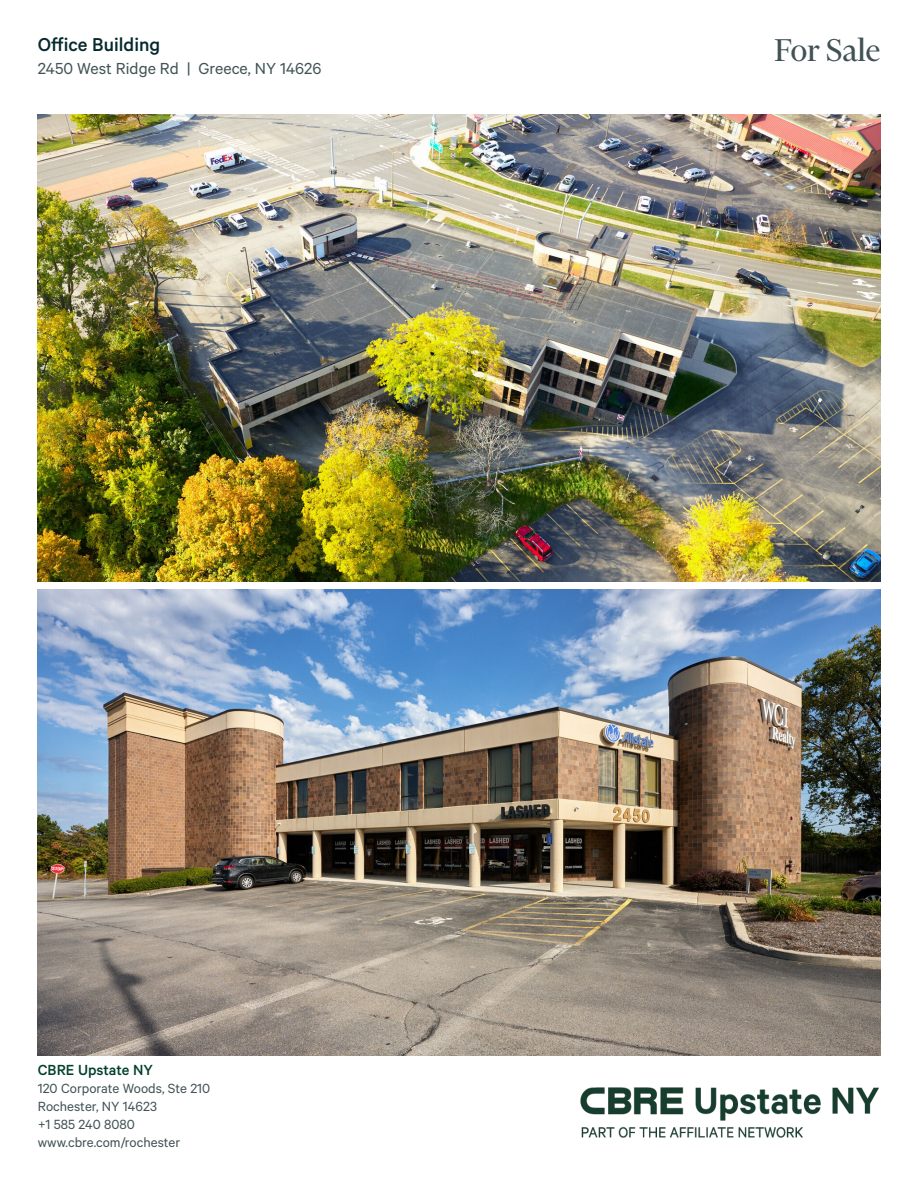
<style>
.page{position:relative;width:918px;height:1188px;background:#fff}
.page>*{position:absolute;margin:0;border:0;box-sizing:border-box;transform-origin:0 0}
.t1{font:36px "Financier Display";color:#415255}
.t2{font:500 21px "Calibre";color:#05292c}
.t3{font:18px "Calibre";color:#415255}
.Broker_Name{font:500 16.5px "Calibre";color:#023f2c}
.Contact_Info{font:15px "Calibre";color:#415255}
</style>
<div class="page">
<img style="left:580px;top:1087px;width:299px;height:51px">
<img style="left:38px;top:114px;width:842px;height:467px">
<img style="left:38px;top:589px;width:842px;height:467px">
<p class="t2" style="left:38px;top:33px;width:124px">Office Building</p>
<p class="t3" style="left:38px;top:58px;width:285px">2450 West Ridge Rd | Greece, NY 14626</p>
<p class="Broker_Name" style="left:38px;top:1060px;width:117px">CBRE Upstate NY</p>
<p class="Contact_Info" style="left:38px;top:1079px;width:174px">120 Corporate Woods, Ste 210</p>
<p class="Contact_Info" style="left:38px;top:1097px;width:121px">Rochester, NY 14623</p>
<p class="Contact_Info" style="left:38px;top:1115px;width:99px">+1 585 240 8080</p>
<p class="Contact_Info" style="left:38px;top:1133px;width:144px">www.cbre.com/rochester</p>
<p class="t1" style="left:775px;top:32px;width:107px">For Sale</p>
</div>
